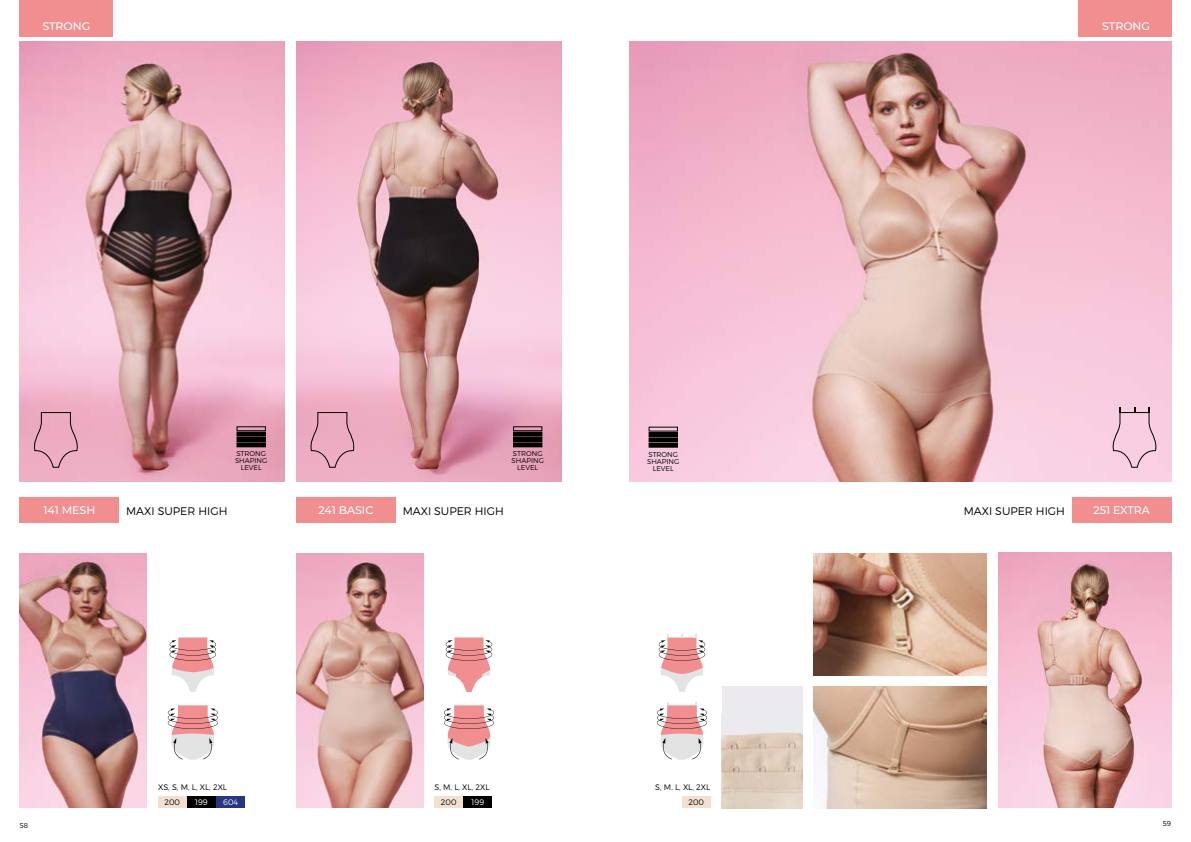
<style>
.page{position:relative;width:1191px;height:842px;background:#fff}
.page>*{position:absolute;margin:0;border:0;box-sizing:border-box;transform-origin:0 0}
.t1{font:300 11px "Montserrat";color:#000}
.t2{font:500 11px "Montserrat";color:#fff}
.t3{font:300 8px "Montserrat";color:#000}
.t4{font:300 8px "Montserrat";color:#fff}
.t5{font:300 7px/7px "Montserrat";color:#000;text-align:center}
</style>
<div class="page">
<div style="left:20px;top:0;width:93px;height:37px;background:#f18e90"></div>
<div style="left:1078px;top:0;width:93px;height:37px;background:#f18e90"></div>
<img style="left:20px;top:41px;width:265px;height:441px">
<img style="left:296px;top:41px;width:265px;height:441px">
<img style="left:20px;top:553px;width:127px;height:255px">
<img style="left:296px;top:553px;width:127px;height:255px">
<img style="left:629px;top:41px;width:542px;height:441px">
<img style="left:998px;top:553px;width:173px;height:255px">
<div style="left:20px;top:497px;width:99px;height:26px;background:#f18e90"></div>
<div style="left:296px;top:497px;width:99px;height:26px;background:#f18e90"></div>
<div style="left:1072px;top:497px;width:99px;height:26px;background:#f18e90"></div>
<div style="left:158px;top:797px;width:28px;height:11px;background:#f4e0d1"></div>
<div style="left:434px;top:797px;width:29px;height:11px;background:#f4e0d1"></div>
<div style="left:682px;top:797px;width:28px;height:11px;background:#f4e0d1"></div>
<div style="left:187px;top:797px;width:29px;height:11px;background:#000"></div>
<div style="left:464px;top:797px;width:28px;height:11px;background:#000"></div>
<div style="left:216px;top:797px;width:29px;height:11px;background:#283583"></div>
<svg style="left:33px;top:412px;width:45px;height:56px;background:#dca0b4"></svg>
<svg style="left:310px;top:412px;width:45px;height:56px;background:#dca0b4"></svg>
<svg style="left:1111px;top:407px;width:46px;height:61px;background:#e7bfd1"></svg>
<img style="left:814px;top:553px;width:172px;height:122px">
<img style="left:814px;top:686px;width:172px;height:122px">
<div style="left:721px;top:686px;width:81px;height:122px;background:#eceaee"></div>
<img style="left:721px;top:732px;width:81px;height:76px">
<div style="left:237px;top:443px;width:28px;height:4px;border:1px solid #000"></div>
<hr style="left:237px;top:437px;width:28px;height:4px;background:#000">
<div style="left:237px;top:437px;width:28px;height:5px;border:1px solid #000"></div>
<div style="left:237px;top:432px;width:28px;height:4px;border:1px solid #000"></div>
<div style="left:237px;top:427px;width:28px;height:4px;border:1px solid #000"></div>
<div style="left:513px;top:443px;width:29px;height:4px;border:1px solid #000"></div>
<hr style="left:513px;top:437px;width:29px;height:4px;background:#000">
<div style="left:513px;top:437px;width:29px;height:5px;border:1px solid #000"></div>
<div style="left:513px;top:432px;width:29px;height:4px;border:1px solid #000"></div>
<div style="left:513px;top:427px;width:29px;height:4px;border:1px solid #000"></div>
<div style="left:649px;top:443px;width:28px;height:4px;border:1px solid #000"></div>
<div style="left:649px;top:438px;width:28px;height:4px;border:1px solid #000"></div>
<hr style="left:649px;top:432px;width:28px;height:4px;background:#000">
<div style="left:649px;top:432px;width:28px;height:5px;border:1px solid #000"></div>
<svg style="left:170px;top:638px;width:46px;height:54px"></svg>
<svg style="left:168px;top:705px;width:50px;height:55px"></svg>
<svg style="left:446px;top:638px;width:46px;height:54px"></svg>
<svg style="left:444px;top:705px;width:50px;height:55px"></svg>
<svg style="left:659px;top:634px;width:46px;height:58px"></svg>
<svg style="left:657px;top:702px;width:50px;height:58px"></svg>
<h1 class="t2" style="left:42px;top:19px;width:49px">STRONG</h1>
<h1 class="t2" style="left:1102px;top:19px;width:49px">STRONG</h1>
<p class="t5" style="left:235px;top:450px;width:34px">STRONG<br>SHAPING<br>LEVEL</p>
<p class="t5" style="left:511px;top:450px;width:34px">STRONG<br>SHAPING<br>LEVEL</p>
<p class="t5" style="left:647px;top:451px;width:34px">STRONG<br>SHAPING<br>LEVEL</p>
<h1 class="t2" style="left:44px;top:502px;width:53px">141 MESH</h1>
<h1 class="t2" style="left:318px;top:502px;width:56px">241 BASIC</h1>
<h1 class="t2" style="left:1093px;top:502px;width:58px">251 EXTRA</h1>
<h1 class="t1" style="left:126px;top:505px;width:103px">MAXI SUPER HIGH</h1>
<h1 class="t1" style="left:403px;top:505px;width:103px">MAXI SUPER HIGH</h1>
<h1 class="t1" style="left:963px;top:505px;width:103px">MAXI SUPER HIGH</h1>
<p class="t3" style="left:158px;top:783px;width:71px">XS, S, M, L, XL, 2XL</p>
<p class="t3" style="left:434px;top:783px;width:57px">S, M, L, XL, 2XL</p>
<p class="t3" style="left:655px;top:783px;width:57px">S, M, L, XL, 2XL</p>
<p class="t3" style="left:164px;top:797px;width:17px">200</p>
<p class="t4" style="left:195px;top:797px;width:14px">199</p>
<p class="t4" style="left:223px;top:797px;width:16px">604</p>
<p class="t3" style="left:441px;top:797px;width:17px">200</p>
<p class="t4" style="left:471px;top:797px;width:14px">199</p>
<p class="t3" style="left:688px;top:797px;width:17px">200</p>
<p class="t5" style="left:20px;top:822px;width:10px">58</p>
<p class="t5" style="left:1163px;top:820px;width:10px">59</p>
</div>
